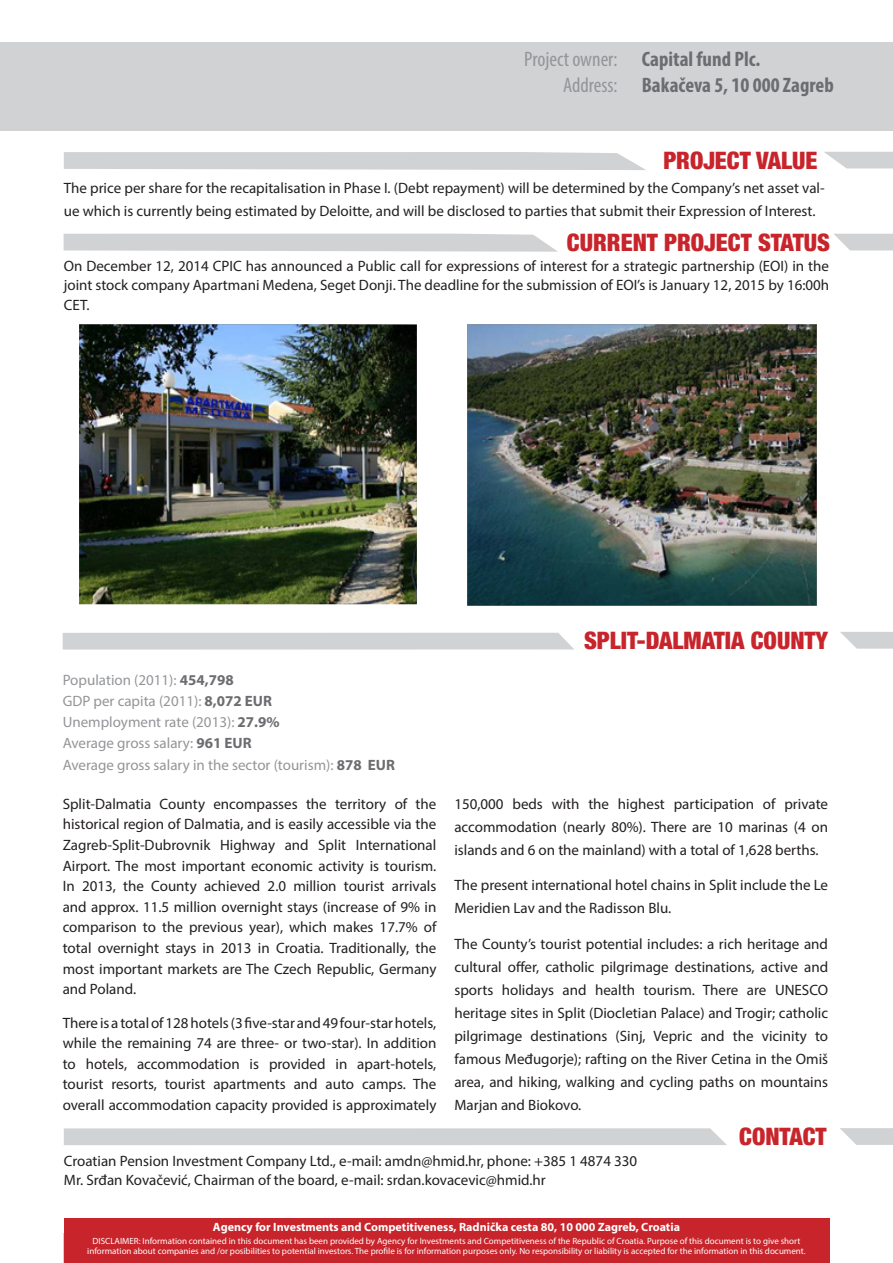
<style>
.page{position:relative;width:893px;height:1263px;background:#fff}
.page>*{position:absolute;margin:0;border:0;box-sizing:border-box;transform-origin:0 0}
.Paragraph_Style_1{font:900 condensed 24px "Helvetica Neue";color:#c8242b}
.Paragraph_Style_2{font:900 condensed 24px "Helvetica Neue";color:#c8242b}
.t1{font:700 condensed 21px "Myriad Pro";color:#6c6d70}
.t2{font:condensed 21px "Myriad Pro";color:#939598}
.TEKST_NOVI{font:15px/20.5px "Myriad Pro";color:#231f20;text-align:justify}
.TEKST_NOVI-2{font:15px "Myriad Pro";color:#939598}
.TEKST{font:15px "Myriad Pro";color:#231f20}
.t3{font:700 12px "Myriad Pro";color:#fff}
.t4{font:9px "Myriad Pro";color:#fff}
.s1{font-weight:700;color:#6c6d70}
</style>
<div class="page">
<div style="left:0;top:43px;width:893px;height:88px;background:#d1d2d4"></div>
<svg style="left:840px;top:1128px;width:53px;height:17px"></svg>
<svg style="left:64px;top:1128px;width:663px;height:17px;background:#d2d3d5"></svg>
<div style="left:64px;top:1218px;width:766px;height:45px;background:#c8242b"></div>
<svg style="left:834px;top:234px;width:59px;height:16px"></svg>
<svg style="left:64px;top:234px;width:494px;height:18px;background:#d4d5d7"></svg>
<div style="left:63px;top:633px;width:511px;height:16px;background:#d1d2d4"></div>
<svg style="left:840px;top:632px;width:53px;height:17px"></svg>
<img style="left:79px;top:324px;width:338px;height:280px">
<img style="left:467px;top:324px;width:350px;height:281px">
<svg style="left:824px;top:152px;width:69px;height:16px"></svg>
<svg style="left:64px;top:152px;width:582px;height:18px;background:#d3d4d6"></svg>
<p class="t2" style="left:524px;top:47px;width:95px">Project owner:</p>
<p class="t2" style="left:563px;top:73px;width:56px">Address:</p>
<p class="t1" style="left:642px;top:46px;width:120px">Capital fund Plc.</p>
<p class="t1" style="left:642px;top:72px;width:193px">Bakačeva 5, 10 000 Zagreb</p>
<p class="Paragraph_Style_2" style="left:663px;top:146px;width:156px">PROJECT VALUE</p>
<p class="TEKST_NOVI" style="left:64px;top:177px;width:762px;line-height:22.5px">The price per share for the recapitalisation in Phase I. (Debt repayment) will be determined by the Company’s net asset val&shy;ue which is currently being estimated by Deloitte, and will be disclosed to parties that submit their Expression of Interest.</p>
<p class="Paragraph_Style_1" style="left:567px;top:227px;width:265px">CURRENT PROJECT STATUS</p>
<p class="TEKST_NOVI" style="left:64px;top:256px;width:767px;line-height:19.5px">On December 12, 2014 CPIC has announced a Public call for expressions of interest for a strategic partnership (EOI) in the joint stock company Apartmani Medena, Seget Donji. The deadline for the submission of EOI’s is January 12, 2015 by 16:00h CET.</p>
<p class="TEKST_NOVI-2" style="left:63px;top:670px;width:172px">Population (2011): <span class="s1">454,798</span></p>
<p class="TEKST_NOVI-2" style="left:63px;top:691px;width:211px">GDP per capita (2011): <span class="s1">8,072 EUR</span></p>
<p class="TEKST_NOVI-2" style="left:63px;top:712px;width:218px">Unemployment rate (2013): <span class="s1">27.9%</span></p>
<p class="TEKST_NOVI-2" style="left:63px;top:733px;width:190px">Average gross salary: <span class="s1">961 EUR</span></p>
<p class="TEKST_NOVI-2" style="left:63px;top:756px;width:334px">Average gross salary in the sector (tourism): <span class="s1">878 EUR</span></p>
<p class="TEKST_NOVI" style="left:63px;top:793px;width:375px">Split-Dalmatia County encompasses the territory of the historical region of Dalmatia, and is easily accessible via the Zagreb-Split-Dubrovnik Highway and Split International Airport. The most important economic activity is tourism.<br>In 2013, the County achieved 2.0 million tourist arrivals and approx. 11.5 million overnight stays (increase of 9% in comparison to the previous year), which makes 17.7% of total overnight stays in 2013 in Croatia. Traditionally, the most important markets are The Czech Republic, Germany and Poland.</p>
<p class="TEKST_NOVI" style="left:63px;top:1012px;width:375px">There is a total of 128 hotels (3 five-star and 49 four-star hotels, while the remaining 74 are three- or two-star). In addition to hotels, accommodation is provided in apart-hotels, tourist resorts, tourist apartments and auto camps. The overall accommodation capacity provided is approximately</p>
<p class="Paragraph_Style_1" style="left:584px;top:625px;width:246px">SPLIT-DALMATIA COUNTY</p>
<p class="TEKST_NOVI" style="left:454px;top:792px;width:375px;line-height:23px">150,000 beds with the highest participation of private accommodation (nearly 80%). There are 10 marinas (4 on islands and 6 on the mainland) with a total of 1,628 berths.</p>
<p class="TEKST_NOVI" style="left:454px;top:874px;width:375px;line-height:23px">The present international hotel chains in Split include the Le<br>Meridien Lav and the Radisson Blu.</p>
<p class="TEKST_NOVI" style="left:454px;top:932px;width:375px;line-height:23px">The County’s tourist potential includes: a rich heritage and cultural offer, catholic pilgrimage destinations, active and sports holidays and health tourism. There are UNESCO heritage sites in Split (Diocletian Palace) and Trogir; catholic pilgrimage destinations (Sinj, Vepric and the vicinity to famous Međugorje); rafting on the River Cetina in the Omiš area, and hiking, walking and cycling paths on mountains Marjan and Biokovo.</p>
<p class="Paragraph_Style_1" style="left:739px;top:1122px;width:89px">CONTACT</p>
<p class="TEKST" style="left:64px;top:1151px;width:575px">Croatian Pension Investment Company Ltd., e-mail: amdn@hmid.hr, phone: +385 1 4874 330</p>
<p class="TEKST" style="left:64px;top:1171px;width:484px">Mr. Srđan Kovačević, Chairman of the board, e-mail: srdan.kovacevic@hmid.hr</p>
<p class="t3" style="left:213px;top:1219px;width:469px">Agency for Investments and Competitiveness, Radnička cesta 80, 10 000 Zagreb, Croatia</p>
<p class="t4" style="left:93px;top:1235px;width:709px">DISCLAIMER: Information contained in this document has been provided by Agency for Investments and Competitiveness of the Republic of Croatia. Purpose of this document is to give short</p>
<p class="t4" style="left:87px;top:1246px;width:720px">information about companies and /or posibilities to potential investors. The profile is for information purposes only. No responsibility or liability is accepted for the information in this document.</p>
</div>
